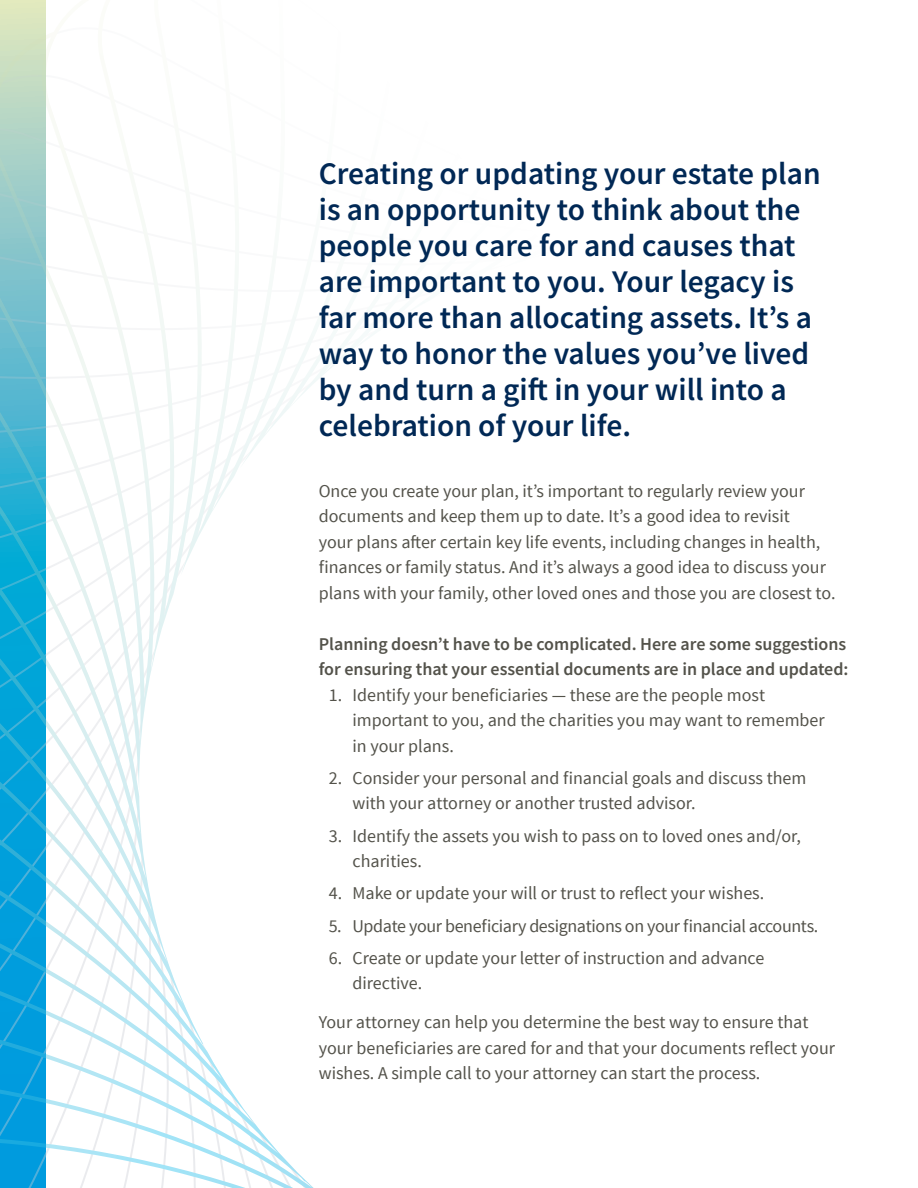
<style>
.page{position:relative;width:918px;height:1188px;background:#fff}
.page>*{position:absolute;margin:0;border:0;box-sizing:border-box;transform-origin:0 0}
.t1{font:600 31.5px/36px "Source Sans Pro";color:#002855}
.t2{font:18px/25.5px "Source Sans Pro";color:#53524a}
.t3{font:600 18px/25.5px "Source Sans Pro";color:#53524a}
.t4{font:18px "Source Sans Pro";letter-spacing:-.02em;color:#53524a}
</style>
<div class="page">
<svg style="left:0;top:793px;width:314px;height:395px"></svg>
<svg style="left:0;top:0;width:360px;height:793px"></svg>
<p class="t1" style="left:319px;top:155px;width:503px">Creating or updating your estate plan is an opportunity to think about the people you care for and causes that are important to you. Your legacy is far more than allocating assets. It’s a way to honor the values you’ve lived by and turn a gift in your will into a celebration of your life.</p>
<p class="t2" style="left:319px;top:478px;width:518px">Once you create your plan, it’s important to regularly review your documents and keep them up to date. It’s a good idea to revisit<br>your plans after certain key life events, including changes in health, finances or family status. And it’s always a good idea to discuss your plans with your family, other loved ones and those you are closest to.</p>
<p class="t3" style="left:319px;top:631px;width:531px">Planning doesn’t have to be complicated. Here are some suggestions for ensuring that your essential documents are in place and updated:</p>
<p class="t2" style="left:352px;top:682px;width:474px;text-indent:-24px">1. Identify your beneficiaries — these are the people most important to you, and the charities you may want to remember in your plans.</p>
<p class="t2" style="left:352px;top:765px;width:455px;text-indent:-24px">2. Consider your personal and financial goals and discuss them with your attorney or another trusted advisor.</p>
<p class="t2" style="left:352px;top:823px;width:450px;text-indent:-24px">3. Identify the assets you wish to pass on to loved ones and/or, charities.</p>
<p class="t2" style="left:329px;top:881px;width:437px">4. Make or update your will or trust to reflect your wishes.</p>
<p class="t4" style="left:329px;top:914px;width:491px">5. Update your beneficiary designations on your financial accounts.</p>
<p class="t2" style="left:352px;top:945px;width:413px;text-indent:-24px">6. Create or update your letter of instruction and advance directive.</p>
<p class="t2" style="left:319px;top:1010px;width:518px">Your attorney can help you determine the best way to ensure that your beneficiaries are cared for and that your documents reflect your wishes. A simple call to your attorney can start the process.</p>
</div>
